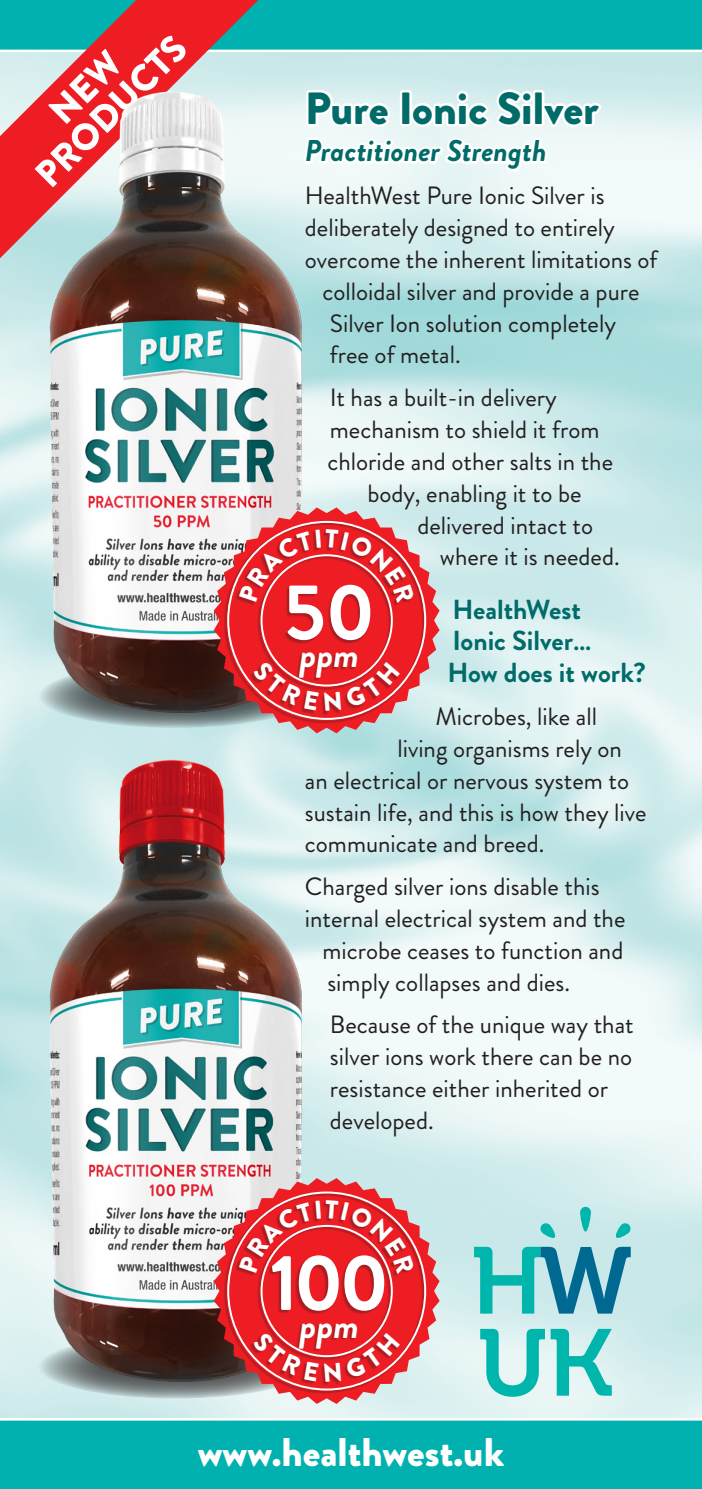
<style>
.page{position:relative;width:702px;height:1489px;background:#fff}
.page>*{position:absolute;margin:0;border:0;box-sizing:border-box;transform-origin:0 0}
.t1{font:700 79px "Brandon Grotesque";color:#fff}
.Headings{font:900 45px "Brandon Grotesque";color:#006b69}
.t2{font:900 40px "Brandon Grotesque";color:#fff}
.t3{font:900 37.5px "Brandon Grotesque";color:#fff}
.t4{font:italic 700 35.5px "Brandon Grotesque";color:#fff}
.Sub_Heads{font:italic 700 30px "Brandon Grotesque";color:#006b69}
.Text{font:700 27.5px/32px "Brandon Grotesque";color:#006b69}
.Text-2{font:25px/32px "Brandon Grotesque";color:#231f20}
</style>
<div class="page">
<img style="left:0;top:233px;width:702px;height:1184px">
<div style="left:0;top:1417px;width:702px;height:71px;background:#00b1b0"></div>
<img style="left:16px;top:233px;width:319px;height:497px">
<img style="left:16px;top:753px;width:319px;height:645px">
<svg style="left:214px;top:507px;width:225px;height:226px;background:#cdabac"></svg>
<div style="left:224px;top:522px;width:201px;height:201px;background:#231f20;opacity:.35"></div>
<svg style="left:214px;top:1177px;width:225px;height:226px;background:#d2adaf"></svg>
<div style="left:224px;top:1192px;width:201px;height:202px;background:#231f20;opacity:.35"></div>
<svg style="left:474px;top:1246px;width:156px;height:67px;background:#6abbc5"></svg>
<svg style="left:480px;top:1328px;width:131px;height:68px;background:#81d8d4"></svg>
<svg style="left:580px;top:1206px;width:11px;height:25px"></svg>
<svg style="left:540px;top:1222px;width:16px;height:17px"></svg>
<svg style="left:614px;top:1222px;width:17px;height:17px"></svg>
<svg style="left:0;top:0;width:702px;height:233px"></svg>
<svg style="left:239px;top:529px;width:175px;height:74px;background:#de3035"></svg>
<svg style="left:252px;top:661px;width:148px;height:50px;background:#da2b30"></svg>
<svg style="left:239px;top:1199px;width:175px;height:74px;background:#dc3035"></svg>
<svg style="left:252px;top:1331px;width:148px;height:50px;background:#db2b30"></svg>
<p class="t3" style="left:23px;top:162px;width:198px;rotate:-45deg">PRODUCTS</p>
<p class="Headings" style="left:305px;top:76px;width:295px">Pure Ionic Silver</p>
<p class="Sub_Heads" style="left:305px;top:130px;width:243px">Practitioner Strength</p>
<p class="Text-2" style="left:305px;top:180px;width:301px">HealthWest Pure Ionic Silver is</p>
<p class="Text-2" style="left:305px;top:212px;width:311px">deliberately designed to entirely</p>
<p class="Text-2" style="left:305px;top:243px;width:354px">overcome the inherent limitations of</p>
<p class="Text-2" style="left:322px;top:275px;width:318px">colloidal silver and provide a pure</p>
<p class="Text-2" style="left:330px;top:307px;width:287px">Silver Ion solution completely</p>
<p class="Text-2" style="left:330px;top:339px;width:132px">free of metal.</p>
<p class="Text-2" style="left:330px;top:382px;width:228px">It has a built-in delivery</p>
<p class="Text-2" style="left:330px;top:413px;width:271px">mechanism to shield it from</p>
<p class="Text-2" style="left:327px;top:445px;width:287px">chloride and other salts in the</p>
<p class="Text-2" style="left:367px;top:477px;width:216px">body, enabling it to be</p>
<p class="Text-2" style="left:417px;top:509px;width:177px">delivered intact to</p>
<p class="Text-2" style="left:440px;top:541px;width:181px">where it is needed.</p>
<p class="Text" style="left:452px;top:593px;width:140px">HealthWest<br>Ionic Silver…</p>
<p class="Text" style="left:447px;top:657px;width:200px">How does it work?</p>
<p class="Text-2" style="left:435px;top:700px;width:163px">Microbes, like all</p>
<p class="Text-2" style="left:397px;top:732px;width:226px">living organisms rely on</p>
<p class="Text-2" style="left:305px;top:764px;width:325px">an electrical or nervous system to</p>
<p class="Text-2" style="left:305px;top:796px;width:343px">sustain life, and this is how they live</p>
<p class="Text-2" style="left:305px;top:828px;width:241px">communicate and breed.</p>
<p class="Text-2" style="left:305px;top:870px;width:296px">Charged silver ions disable this</p>
<p class="Text-2" style="left:305px;top:902px;width:322px">internal electrical system and the</p>
<p class="Text-2" style="left:322px;top:934px;width:302px">microbe ceases to function and</p>
<p class="Text-2" style="left:327px;top:966px;width:244px">simply collapses and dies.</p>
<p class="Text-2" style="left:330px;top:1008px;width:305px">Because of the unique way that silver ions work there can be no resistance either inherited or developed.</p>
<p class="t1" style="left:284px;top:557px;width:93px">50</p>
<p class="t4" style="left:300px;top:629px;width:61px">ppm</p>
<p class="t1" style="left:270px;top:1227px;width:121px">100</p>
<p class="t4" style="left:300px;top:1300px;width:61px">ppm</p>
<p class="t2" style="left:198px;top:1423px;width:308px">www.healthwest.uk</p>
</div>
